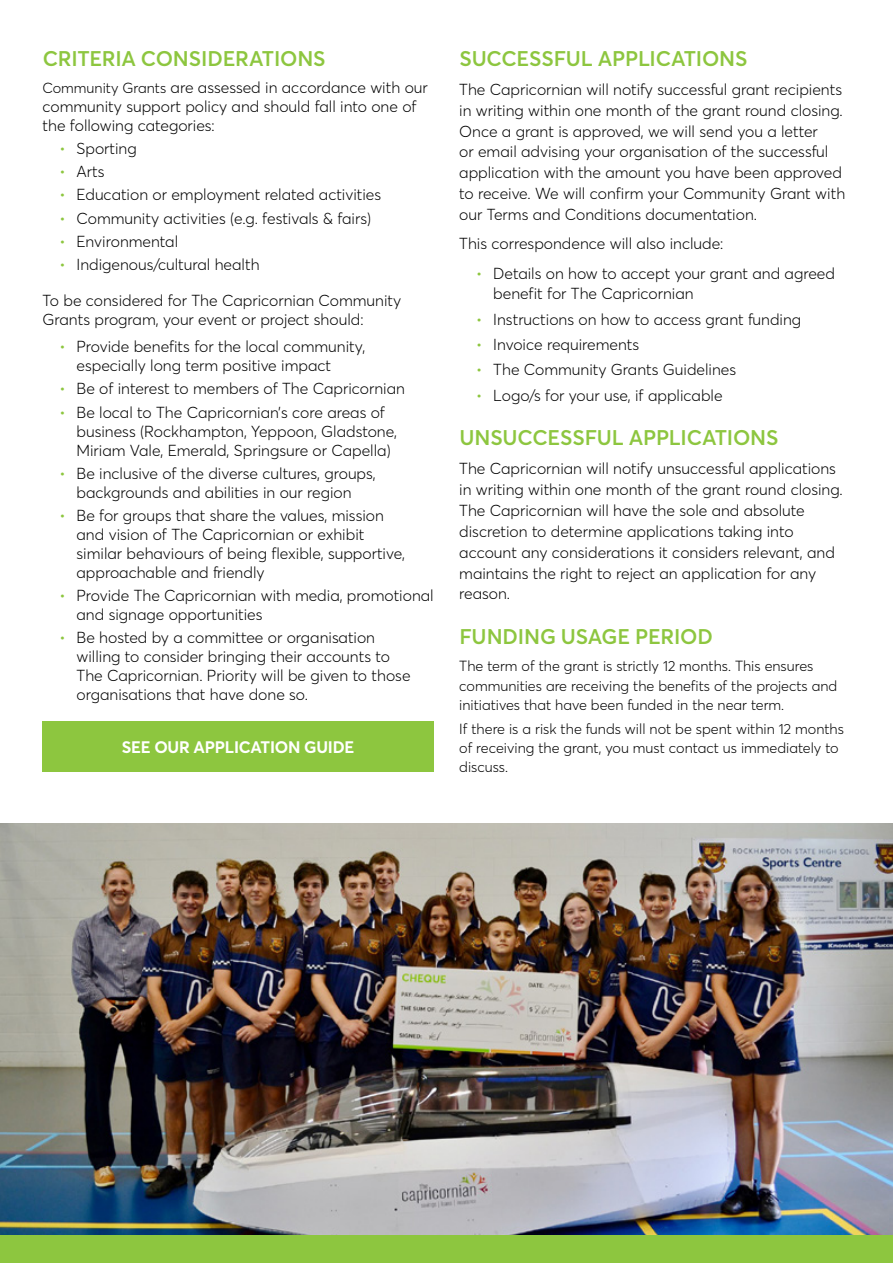
<style>
.page{position:relative;width:893px;height:1263px;background:#fff}
.page>*{position:absolute;margin:0;border:0;box-sizing:border-box;transform-origin:0 0}
.t1{font:600 21px "Averta PE";letter-spacing:-.01em;color:#8dc63f}
.t2{font:700 16.5px "Averta PE";letter-spacing:-.015em;color:#fff}
.t3{font:300 15.75px/18.9px "Averta PE";color:#000}
.t4{font:300 14.4px/19.4px "Averta PE";color:#000}
.s1{font-size:14.4px}
.s2{color:#8dc63f}
</style>
<div class="page">
<div style="left:0;top:1235px;width:893px;height:28px;background:#8dc63f"></div>
<div style="left:43px;top:721px;width:391px;height:51px;background:#8dc63f"></div>
<img style="left:0;top:823px;width:893px;height:412px">
<h1 class="t1" style="left:43px;top:43px;width:284px">CRITERIA CONSIDERATIONS</h1>
<p class="t3" style="left:43px;top:77px;width:387px"><span class="s1">Community Grants</span> are assessed in accordance with our community support policy and should fall into one of the following categories:</p>
<p class="t3" style="left:60px;top:138px;width:79px"><span class="s2">•</span> Sporting</p>
<p class="t3" style="left:60px;top:162px;width:47px"><span class="s2">•</span> Arts</p>
<p class="t3" style="left:60px;top:185px;width:323px"><span class="s2">•</span> Education or employment related activities</p>
<p class="t3" style="left:60px;top:208px;width:313px"><span class="s2">•</span> Community activities (e.g. festivals &amp; fairs)</p>
<p class="t3" style="left:60px;top:231px;width:120px"><span class="s2">•</span> Environmental</p>
<p class="t3" style="left:60px;top:254px;width:202px"><span class="s2">•</span> Indigenous/cultural health</p>
<p class="t3" style="left:43px;top:290px;width:360px">To be considered for The Capricornian Community<br>Grants program, your event or project should:</p>
<p class="t3" style="left:77px;top:337px;width:290px;text-indent:-17px"><span class="s2">•</span> Provide benefits for the local community, especially long term positive impact</p>
<p class="t3" style="left:60px;top:379px;width:347px"><span class="s2">•</span> Be of interest to members of The Capricornian</p>
<p class="t3" style="left:77px;top:402px;width:322px;text-indent:-17px"><span class="s2">•</span> Be local to The Capricornian’s core areas of business (Rockhampton, Yeppoon, Gladstone,<br>Miriam Vale, Emerald, Springsure or Capella)</p>
<p class="t3" style="left:60px;top:463px;width:318px;text-align:center"><span class="s2">•</span> Be inclusive of the diverse cultures, groups, backgrounds and abilities in our region</p>
<p class="t3" style="left:77px;top:505px;width:330px;text-indent:-17px"><span class="s2">•</span> Be for groups that share the values, mission and vision of The Capricornian or exhibit similar behaviours of being flexible, supportive, approachable and friendly</p>
<p class="t3" style="left:77px;top:585px;width:359px;text-indent:-17px"><span class="s2">•</span> Provide The Capricornian with media, promotional and signage opportunities</p>
<p class="t3" style="left:77px;top:627px;width:335px;text-indent:-17px"><span class="s2">•</span> Be hosted by a committee or organisation willing to consider bringing their accounts to The Capricornian. Priority will be given to those organisations that have done so.</p>
<p class="t2" style="left:122px;top:736px;width:234px">SEE OUR APPLICATION GUIDE</p>
<h1 class="t1" style="left:459px;top:43px;width:290px">SUCCESSFUL APPLICATIONS</h1>
<p class="t3" style="left:459px;top:78px;width:387px;line-height:20.9px">The Capricornian will notify successful grant recipients in writing within one month of the grant round closing.<br>Once a grant is approved, we will send you a letter<br>or email advising your organisation of the successful application with the amount you have been approved to receive. We will confirm your Community Grant with our Terms and Conditions documentation.</p>
<p class="t3" style="left:459px;top:234px;width:266px">This correspondence will also include:</p>
<p class="t3" style="left:493px;top:262px;width:343px;line-height:20.9px;text-indent:-17px"><span class="s2">•</span> Details on how to accept your grant and agreed benefit for The Capricornian</p>
<p class="t3" style="left:476px;top:309px;width:326px"><span class="s2">•</span> Instructions on how to access grant funding</p>
<p class="t3" style="left:476px;top:334px;width:164px"><span class="s2">•</span> Invoice requirements</p>
<p class="t3" style="left:476px;top:359px;width:261px"><span class="s2">•</span> The Community Grants Guidelines</p>
<p class="t3" style="left:476px;top:385px;width:248px"><span class="s2">•</span> Logo/s for your use, if applicable</p>
<h1 class="t1" style="left:459px;top:423px;width:321px">UNSUCCESSFUL APPLICATIONS</h1>
<p class="t3" style="left:459px;top:458px;width:385px;line-height:20.9px">The Capricornian will notify unsuccessful applications in writing within one month of the grant round closing.<br>The Capricornian will have the sole and absolute discretion to determine applications taking into account any considerations it considers relevant, and maintains the right to reject an application for any reason.</p>
<h1 class="t1" style="left:459px;top:621px;width:255px">FUNDING USAGE PERIOD</h1>
<p class="t4" style="left:459px;top:656px;width:380px">The term of the grant is strictly 12 months. This ensures communities are receiving the benefits of the projects and initiatives that have been funded in the near term.</p>
<p class="t4" style="left:459px;top:718px;width:386px">If there is a risk the funds will not be spent within 12 months of receiving the grant, you must contact us immediately to discuss.</p>
</div>
